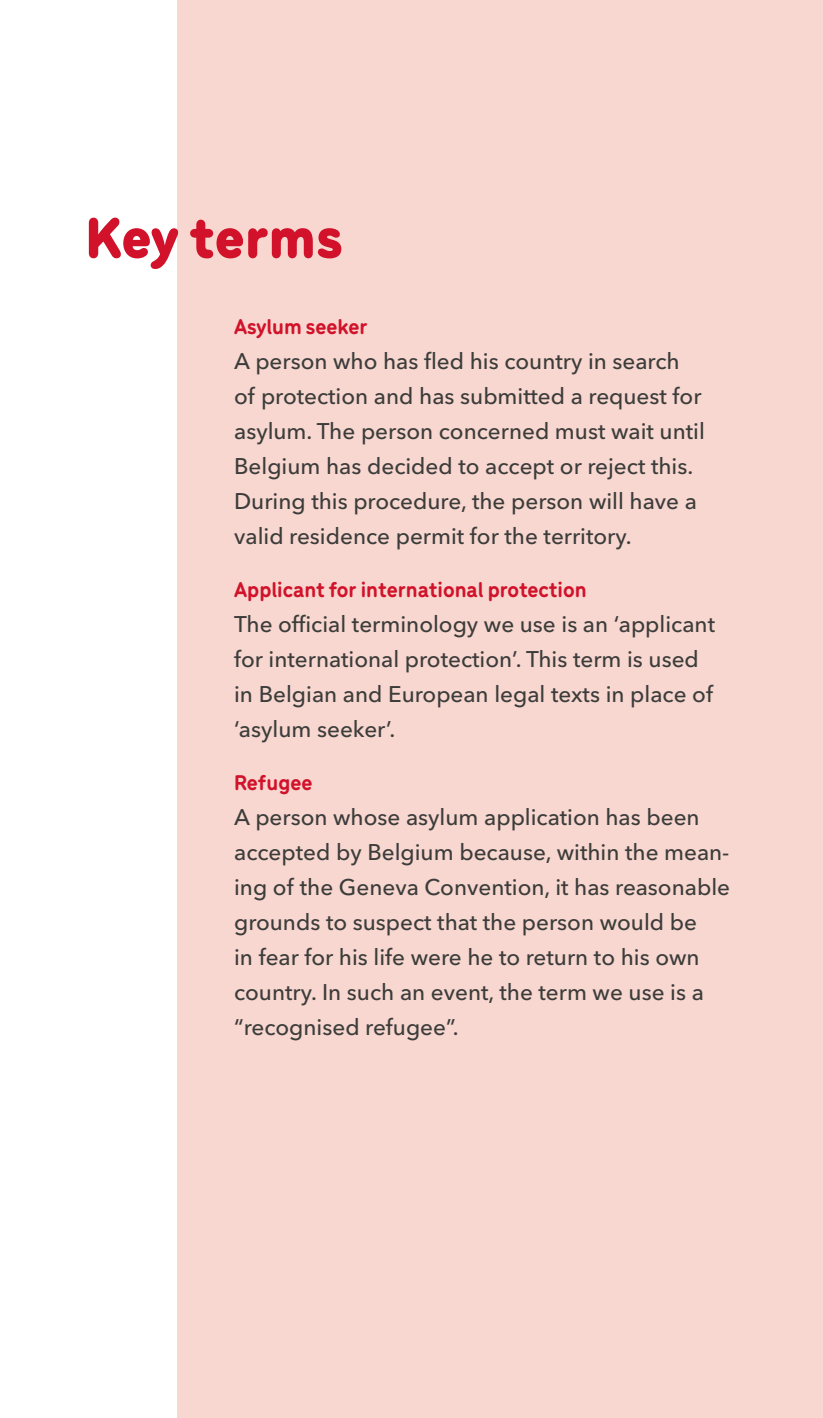
<style>
.page{position:relative;width:823px;height:1418px;background:#fff}
.page>*{position:absolute;margin:0;border:0;box-sizing:border-box;transform-origin:0 0}
.t1{font:900 60px "Menco";color:#d1122a}
.t2{font:500 22.5px/35px "Avenir Next LT Pro";color:#3c3c3b}
.t3{font:700 22.5px "Menco";color:#d1122a}
</style>
<div class="page">
<div style="left:177px;top:0;width:645px;height:1417px;background:#f7d7cf"></div>
<h1 class="t1" style="left:85px;top:193px;width:259px">Key terms</h1>
<p class="t3" style="left:234px;top:310px;width:135px">Asylum seeker</p>
<p class="t2" style="left:234px;top:344px;width:472px">A person who has fled his country in search of protection and has submitted a request for asylum. The person concerned must wait until Belgium has decided to accept or reject this.<br>During this procedure, the person will have a valid residence permit for the territory.</p>
<p class="t3" style="left:234px;top:573px;width:354px">Applicant for international protection</p>
<p class="t2" style="left:234px;top:606px;width:482px">The official terminology we use is an ‘applicant for international protection’. This term is used in Belgian and European legal texts in place of ‘asylum seeker’.</p>
<p class="t3" style="left:234px;top:766px;width:80px">Refugee</p>
<p class="t2" style="left:234px;top:799px;width:497px">A person whose asylum application has been accepted by Belgium because, within the mean&shy;ing of the Geneva Convention, it has reasonable grounds to suspect that the person would be<br>in fear for his life were he to return to his own country. In such an event, the term we use is a “recognised refugee”.</p>
</div>
